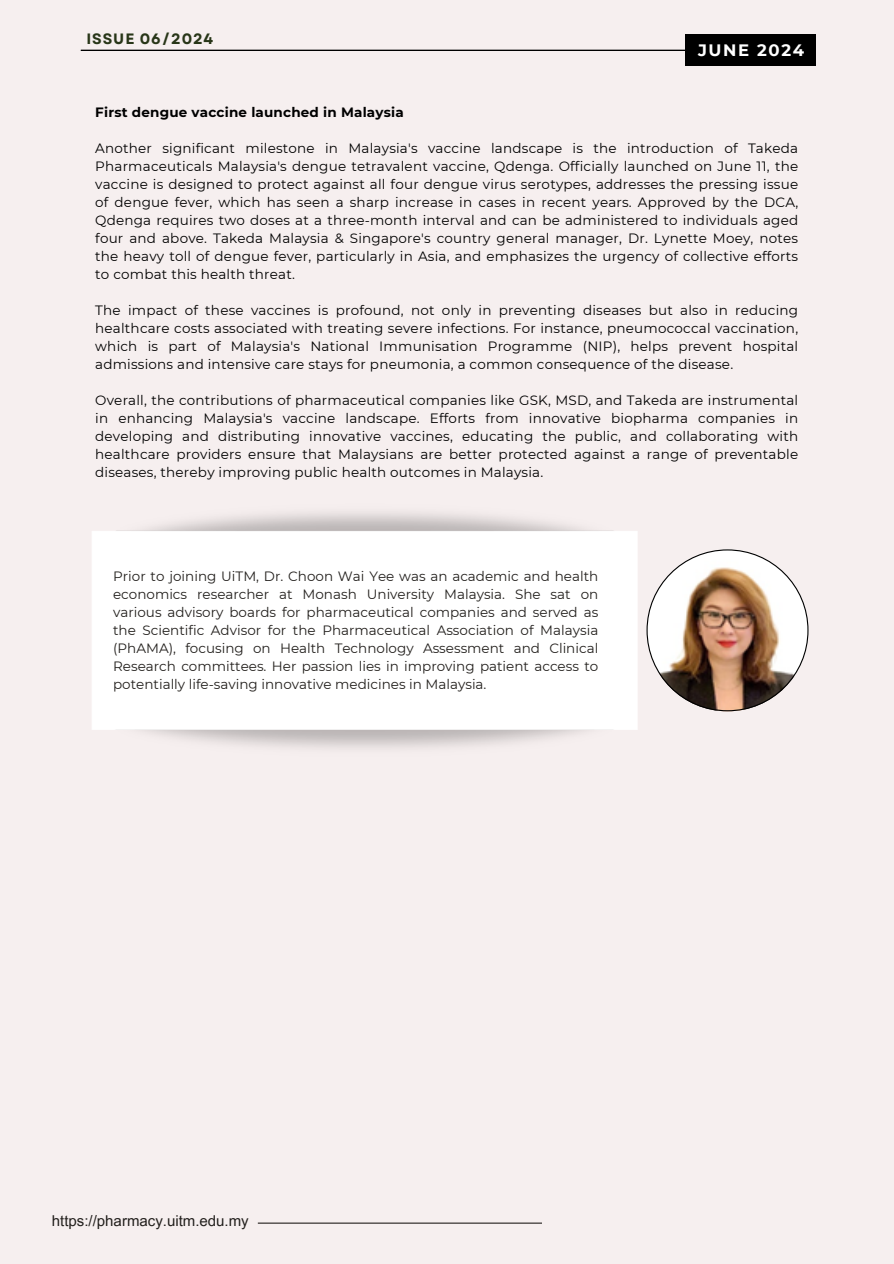
<style>
.page{position:relative;width:894px;height:1264px;background:#fff}
.page>*{position:absolute;margin:0;border:0;box-sizing:border-box;transform-origin:0 0}
.t1{font:700 16.5px "Montserrat";letter-spacing:.1em;color:#fff}
.t2{font:15px "Arial MT Pro";color:#221f1c}
.t3{font:700 15px "Garet";letter-spacing:.06em;color:#283618}
.t4{font:13.5px/18px "Montserrat";letter-spacing:.015em;color:#000;text-align:justify}
.t5{font:13.5px/18px "Montserrat";color:#221f1c;text-align:justify}
.t6{font:700 13.5px "Montserrat";letter-spacing:.015em;color:#000}
</style>
<div class="page">
<div style="left:0;top:0;width:893px;height:1263px;background:#f6efef"></div>
<hr style="left:258px;top:1222px;width:284px;height:1px;background:#221f1c">
<img style="left:648px;top:549px;width:160px;height:162px">
<img style="left:92px;top:513px;width:556px;height:235px">
<hr style="left:81px;top:50px;width:731px;height:1px;background:#000">
<div style="left:684px;top:35px;width:131px;height:31px;background:#000"></div>
<h2 class="t3" style="left:86px;top:28px;width:128px">ISSUE 06/2024</h2>
<p class="t1" style="left:697px;top:40px;width:108px">JUNE 2024</p>
<h1 class="t6" style="left:95px;top:104px;width:310px">First dengue vaccine launched in Malaysia</h1>
<h1 class="t4" style="left:95px;top:139px;width:704px">Another significant milestone in Malaysia's vaccine landscape is the introduction of Takeda Pharmaceuticals Malaysia's dengue tetravalent vaccine, Qdenga. Officially launched on June 11, the vaccine is designed to protect against all four dengue virus serotypes, addresses the pressing issue of dengue fever, which has seen a sharp increase in cases in recent years. Approved by the DCA, Qdenga requires two doses at a three-month interval and can be administered to individuals aged four and above. Takeda Malaysia &amp; Singapore's country general manager, Dr. Lynette Moey, notes the heavy toll of dengue fever, particularly in Asia, and emphasizes the urgency of collective efforts to combat this health threat.</h1>
<p class="t4" style="left:95px;top:301px;width:704px">The impact of these vaccines is profound, not only in preventing diseases but also in reducing healthcare costs associated with treating severe infections. For instance, pneumococcal vaccination, which is part of Malaysia's National Immunisation Programme (NIP), helps prevent hospital admissions and intensive care stays for pneumonia, a common consequence of the disease.</p>
<p class="t4" style="left:95px;top:391px;width:704px">Overall, the contributions of pharmaceutical companies like GSK, MSD, and Takeda are instrumental in enhancing Malaysia's vaccine landscape. Efforts from innovative biopharma companies in developing and distributing innovative vaccines, educating the public, and collaborating with healthcare providers ensure that Malaysians are better protected against a range of preventable diseases, thereby improving public health outcomes in Malaysia.</p>
<p class="t5" style="left:113px;top:567px;width:486px">Prior to joining UiTM, Dr. Choon Wai Yee was an academic and health economics researcher at Monash University Malaysia. She sat on various advisory boards for pharmaceutical companies and served as the Scientific Advisor for the Pharmaceutical Association of Malaysia (PhAMA), focusing on Health Technology Assessment and Clinical Research committees. Her passion lies in improving patient access to potentially life-saving innovative medicines in Malaysia.</p>
<p class="t2" style="left:52px;top:1215px;width:198px">https://pharmacy.uitm.edu.my</p>
</div>
